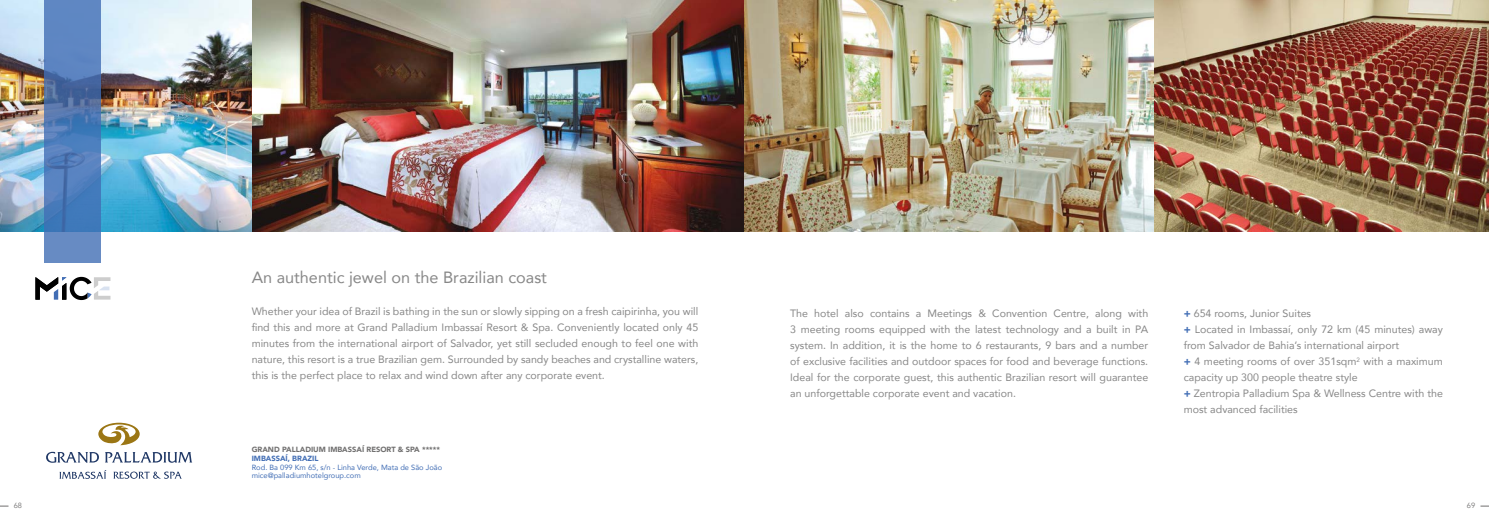
<style>
.page{position:relative;width:1489px;height:525px;background:#fff}
.page>*{position:absolute;margin:0;border:0;box-sizing:border-box;transform-origin:0 0}
.t1{font:16.25px "Avenir";color:#878787}
.t2{font:10.62px/16px "Avenir";color:#878787;text-align:justify}
.t3{font:7.5px/8.8px "Avenir";color:#426eb5}
.t4{font:900 7.5px "Avenir";color:#706f6f}
.t5{font:900 7.5px "Avenir";color:#426eb5}
.t6{font:7.5px "Avenir";color:#706f6f}
.s1{font-weight:900;color:#426eb5}
</style>
<div class="page">
<img style="left:0;top:0;width:1488px;height:231px">
<svg style="left:98px;top:422px;width:42px;height:23px"></svg>
<svg style="left:46px;top:451px;width:53px;height:12px"></svg>
<svg style="left:105px;top:452px;width:87px;height:10px"></svg>
<svg style="left:113px;top:471px;width:68px;height:7px"></svg>
<svg style="left:59px;top:470px;width:47px;height:8px"></svg>
<svg style="left:45px;top:0;width:56px;height:262px;background:#537db9"></svg>
<svg style="left:35px;top:277px;width:75px;height:23px"></svg>
<h1 class="t1" style="left:252px;top:264px;width:297px">An authentic jewel on the Brazilian coast</h1>
<p class="t2" style="left:252px;top:303px;width:448px">Whether your idea of Brazil is bathing in the sun or slowly sipping on a fresh caipirinha, you will find this and more at Grand Palladium Imbassaí Resort &amp; Spa. Conveniently located only 45 minutes from the international airport of Salvador, yet still secluded enough to feel one with nature, this resort is a true Brazilian gem. Surrounded by sandy beaches and crystalline waters, this is the perfect place to relax and wind down after any corporate event.</p>
<p class="t4" style="left:252px;top:443px;width:190px">GRAND PALLADIUM IMBASSAÍ RESORT &amp; SPA *****</p>
<p class="t5" style="left:252px;top:451px;width:68px">IMBASSAÍ, BRAZIL</p>
<p class="t3" style="left:252px;top:462px;width:192px">Rod. Ba 099 Km 65, s/n - Linha Verde, Mata de São João mice@palladiumhotelgroup.com</p>
<p class="t2" style="left:790px;top:305px;width:359px">The hotel also contains a Meetings &amp; Convention Centre, along with 3 meeting rooms equipped with the latest technology and a built in PA system. In addition, it is the home to 6 restaurants, 9 bars and a number of exclusive facilities and outdoor spaces for food and beverage functions.<br>Ideal for the corporate guest, this authentic Brazilian resort will guarantee an unforgettable corporate event and vacation.</p>
<p class="t2" style="left:1183px;top:305px;width:261px;text-align:left"><span class="s1">+</span> 654 rooms, Junior Suites<br><span class="s1">+</span> Located in Imbassaí, only 72 km (45 minutes) away from Salvador de Bahia’s international airport<br><span class="s1">+</span> 4 meeting rooms of over 351sqm<sup>2</sup> with a maximum capacity up 300 people theatre style<br><span class="s1">+</span> Zentropia Palladium Spa &amp; Wellness Centre with the most advanced facilities</p>
<p class="t6" style="left:14px;top:500px;width:10px">68</p>
<p class="t6" style="left:1466px;top:500px;width:10px">69</p>
</div>
